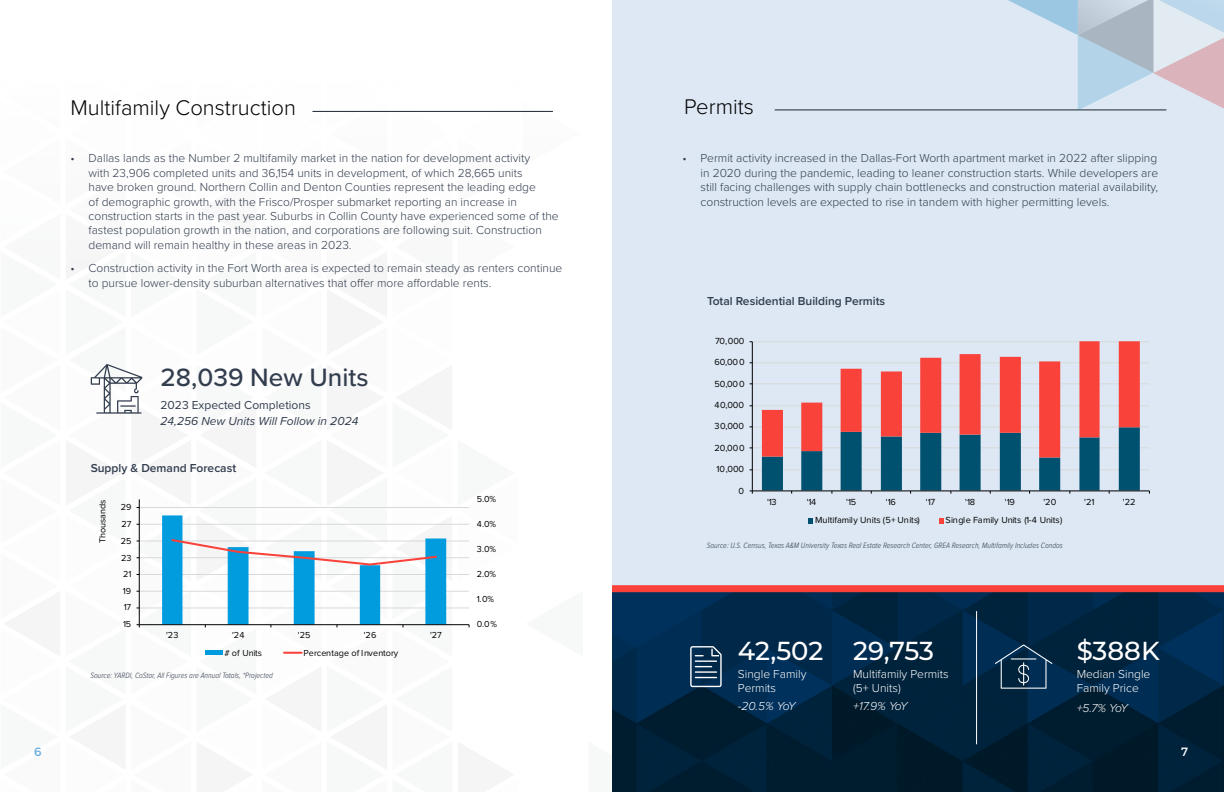
<style>
.page{position:relative;width:1224px;height:792px;background:#fff}
.page>*{position:absolute;margin:0;border:0;box-sizing:border-box;transform-origin:0 0}
.t1{font:500 26px "Montserrat";color:#fff}
.t2{font:500 26px "Proxima Nova";color:#323d4e}
.t3{font:300 22px "Proxima Nova";color:#000}
.t4{font:300 12px/14.4px "Proxima Nova";color:#323d4e}
.t5{font:300 12px/14.4px "Proxima Nova";color:#fff}
.t6{font:600 12px "Proxima Nova";color:#323d4e}
.t7{font:italic 12px "Proxima Nova";color:#323d4e}
.t8{font:italic 300 12px "Proxima Nova";letter-spacing:-.125em;color:#fff}
.t9{font:12px "Proxima Nova";color:#323d4e}
.t10{font:12px "Montserrat";color:#64acdf}
.t11{font:12px "Montserrat";color:#fff}
.t12{font:9.2px "Proxima Nova";letter-spacing:-.01em;color:#000}
.t13{font:9px "Proxima Nova";letter-spacing:.005em;color:#000}
.t14{font:italic 300 8px "Proxima Nova Cond";color:#323d4e}
</style>
<div class="page">
<hr style="left:312px;top:111px;width:241px;height:1px;background:#1e252d">
<div style="left:612px;top:0;width:612px;height:605px;background:#dde8f4"></div>
<hr style="left:775px;top:109px;width:391px;height:1px;background:#1e252d">
<svg style="left:1002px;top:0;width:222px;height:111px"></svg>
<img style="left:612px;top:592px;width:612px;height:200px">
<div style="left:612px;top:585px;width:612px;height:7px;background:#f9423a"></div>
<svg style="left:995px;top:645px;width:57px;height:44px;background:#193d5a"></svg>
<hr style="left:1011px;top:658px;width:25px;height:2px;background:#fff">
<svg style="left:690px;top:646px;width:32px;height:41px"></svg>
<hr style="left:976px;top:611px;width:1px;height:133px;background:#fff">
<hr style="left:752px;top:470px;width:397px;height:1px;background:#d9d9d9">
<hr style="left:752px;top:448px;width:397px;height:1px;background:#d9d9d9">
<hr style="left:752px;top:427px;width:397px;height:1px;background:#d9d9d9">
<hr style="left:752px;top:406px;width:397px;height:1px;background:#d9d9d9">
<hr style="left:752px;top:384px;width:397px;height:1px;background:#d9d9d9">
<hr style="left:752px;top:363px;width:397px;height:1px;background:#d9d9d9">
<hr style="left:752px;top:342px;width:397px;height:1px;background:#d9d9d9">
<svg style="left:762px;top:341px;width:378px;height:86px"></svg>
<hr style="left:752px;top:342px;width:1px;height:149px;background:#000">
<hr style="left:752px;top:491px;width:397px;height:1px;background:#000">
<svg style="left:762px;top:427px;width:378px;height:67px"></svg>
<svg style="left:809px;top:518px;width:4px;height:5px"></svg>
<svg style="left:939px;top:518px;width:5px;height:5px"></svg>
<hr style="left:139px;top:608px;width:330px;height:1px;background:#d9d9d9">
<hr style="left:139px;top:591px;width:330px;height:1px;background:#d9d9d9">
<hr style="left:139px;top:574px;width:330px;height:1px;background:#d9d9d9">
<hr style="left:139px;top:558px;width:330px;height:1px;background:#d9d9d9">
<hr style="left:139px;top:541px;width:330px;height:1px;background:#d9d9d9">
<hr style="left:139px;top:524px;width:330px;height:1px;background:#d9d9d9">
<hr style="left:139px;top:507px;width:330px;height:1px;background:#d9d9d9">
<hr style="left:139px;top:625px;width:330px;height:1px;background:#000">
<svg style="left:90px;top:110px;width:362px;height:545px"></svg>
<h2 class="t3" style="left:71px;top:92px;width:227px">Multifamily Construction</h2>
<p class="t4" style="left:89px;top:151px;width:472px;text-indent:-18px">• Dallas lands as the Number 2 multifamily market in the nation for development activity<br>with 23,906 completed units and 36,154 units in development, of which 28,665 units<br>have broken ground. Northern Collin and Denton Counties represent the leading edge<br>of demographic growth, with the Frisco/Prosper submarket reporting an increase in construction starts in the past year. Suburbs in Collin County have experienced some of the fastest population growth in the nation, and corporations are following suit. Construction demand will remain healthy in these areas in 2023.</p>
<p class="t4" style="left:89px;top:260px;width:475px;text-indent:-18px">• Construction activity in the Fort Worth area is expected to remain steady as renters continue to pursue lower-density suburban alternatives that offer more affordable rents.</p>
<h1 class="t2" style="left:161px;top:358px;width:210px">28,039 New Units</h1>
<p class="t9" style="left:161px;top:396px;width:152px">2023 Expected Completions</p>
<p class="t7" style="left:161px;top:412px;width:199px">24,256 New Units Will Follow in 2024</p>
<p class="t6" style="left:91px;top:459px;width:147px">Supply &amp; Demand Forecast</p>
<p class="t13" style="left:96px;top:543px;width:45px;rotate:-90deg">Thousands</p>
<p class="t13" style="left:121px;top:501px;width:12px">29</p>
<p class="t13" style="left:121px;top:517px;width:12px">27</p>
<p class="t13" style="left:121px;top:534px;width:12px">25</p>
<p class="t13" style="left:121px;top:551px;width:12px">23</p>
<p class="t13" style="left:123px;top:568px;width:10px">21</p>
<p class="t13" style="left:123px;top:584px;width:10px">19</p>
<p class="t13" style="left:124px;top:601px;width:9px">17</p>
<p class="t13" style="left:123px;top:617px;width:10px">15</p>
<p class="t13" style="left:166px;top:629px;width:14px">'23</p>
<p class="t13" style="left:232px;top:629px;width:14px">'24</p>
<p class="t13" style="left:298px;top:629px;width:14px">'25</p>
<p class="t13" style="left:364px;top:629px;width:14px">'26</p>
<p class="t13" style="left:430px;top:629px;width:13px">'27</p>
<p class="t13" style="left:224px;top:646px;width:39px"># of Units</p>
<p class="t13" style="left:303px;top:646px;width:96px">Percentage of Inventory</p>
<p class="t14" style="left:90px;top:669px;width:184px">Source: YARDI, CoStar, All Figures are Annual Totals, *Projected</p>
<p class="t13" style="left:477px;top:492px;width:21px">5.0%</p>
<p class="t13" style="left:477px;top:517px;width:21px">4.0%</p>
<p class="t13" style="left:477px;top:542px;width:21px">3.0%</p>
<p class="t13" style="left:477px;top:568px;width:21px">2.0%</p>
<p class="t13" style="left:477px;top:593px;width:19px">1.0%</p>
<p class="t13" style="left:477px;top:617px;width:22px">0.0%</p>
<h2 class="t3" style="left:684px;top:90px;width:71px">Permits</h2>
<p class="t4" style="left:701px;top:151px;width:459px;text-align:justify;text-indent:-18px">• Permit activity increased in the Dallas-Fort Worth apartment market in 2022 after slipping in 2020 during the pandemic, leading to leaner construction starts. While developers are still facing challenges with supply chain bottlenecks and construction material availability, construction levels are expected to rise in tandem with higher permitting levels.</p>
<p class="t6" style="left:707px;top:292px;width:180px">Total Residential Building Permits</p>
<p class="t12" style="left:715px;top:334px;width:31px">70,000</p>
<p class="t12" style="left:714px;top:355px;width:32px">60,000</p>
<p class="t12" style="left:714px;top:377px;width:32px">50,000</p>
<p class="t12" style="left:715px;top:398px;width:31px">40,000</p>
<p class="t12" style="left:715px;top:419px;width:31px">30,000</p>
<p class="t12" style="left:714px;top:441px;width:32px">20,000</p>
<p class="t12" style="left:717px;top:462px;width:29px">10,000</p>
<p class="t12" style="left:739px;top:484px;width:7px">0</p>
<p class="t12" style="left:767px;top:495px;width:11px">'13</p>
<p class="t12" style="left:807px;top:495px;width:11px">'14</p>
<p class="t12" style="left:846px;top:495px;width:11px">'15</p>
<p class="t12" style="left:886px;top:495px;width:11px">'16</p>
<p class="t12" style="left:926px;top:495px;width:11px">'17</p>
<p class="t12" style="left:965px;top:495px;width:11px">'18</p>
<p class="t12" style="left:1005px;top:495px;width:11px">'19</p>
<p class="t12" style="left:1043px;top:495px;width:14px">'20</p>
<p class="t12" style="left:1084px;top:495px;width:12px">'21</p>
<p class="t12" style="left:1123px;top:495px;width:14px">'22</p>
<p class="t12" style="left:815px;top:513px;width:106px">Multifamily Units (5+ Units)</p>
<p class="t12" style="left:946px;top:513px;width:118px">Single Family Units (1-4 Units)</p>
<p class="t14" style="left:707px;top:540px;width:358px">Source: U.S. Census, Texas A&amp;M University Texas Real Estate Research Center, GREA Research, Multifamily Includes Condos</p>
<h1 class="t1" style="left:738px;top:633px;width:198px">42,502 29,753</h1>
<p class="t5" style="left:738px;top:666px;width:70px">Single Family<br>Permits</p>
<p class="t5" style="left:853px;top:666px;width:97px">Multifamily Permits (5+ Units)</p>
<p class="t8" style="left:738px;top:697px;width:59px">-20.5% YoY</p>
<p class="t8" style="left:853px;top:697px;width:56px">+17.9% YoY</p>
<h1 class="t1" style="left:1077px;top:633px;width:85px">$388K</h1>
<p class="t5" style="left:1077px;top:666px;width:75px">Median Single<br>Family Price</p>
<p class="t8" style="left:1077px;top:700px;width:53px">+5.7% YoY</p>
<p class="t10" style="left:34px;top:744px;width:9px">6</p>
<p class="t11" style="left:1181px;top:744px;width:8px">7</p>
</div>
